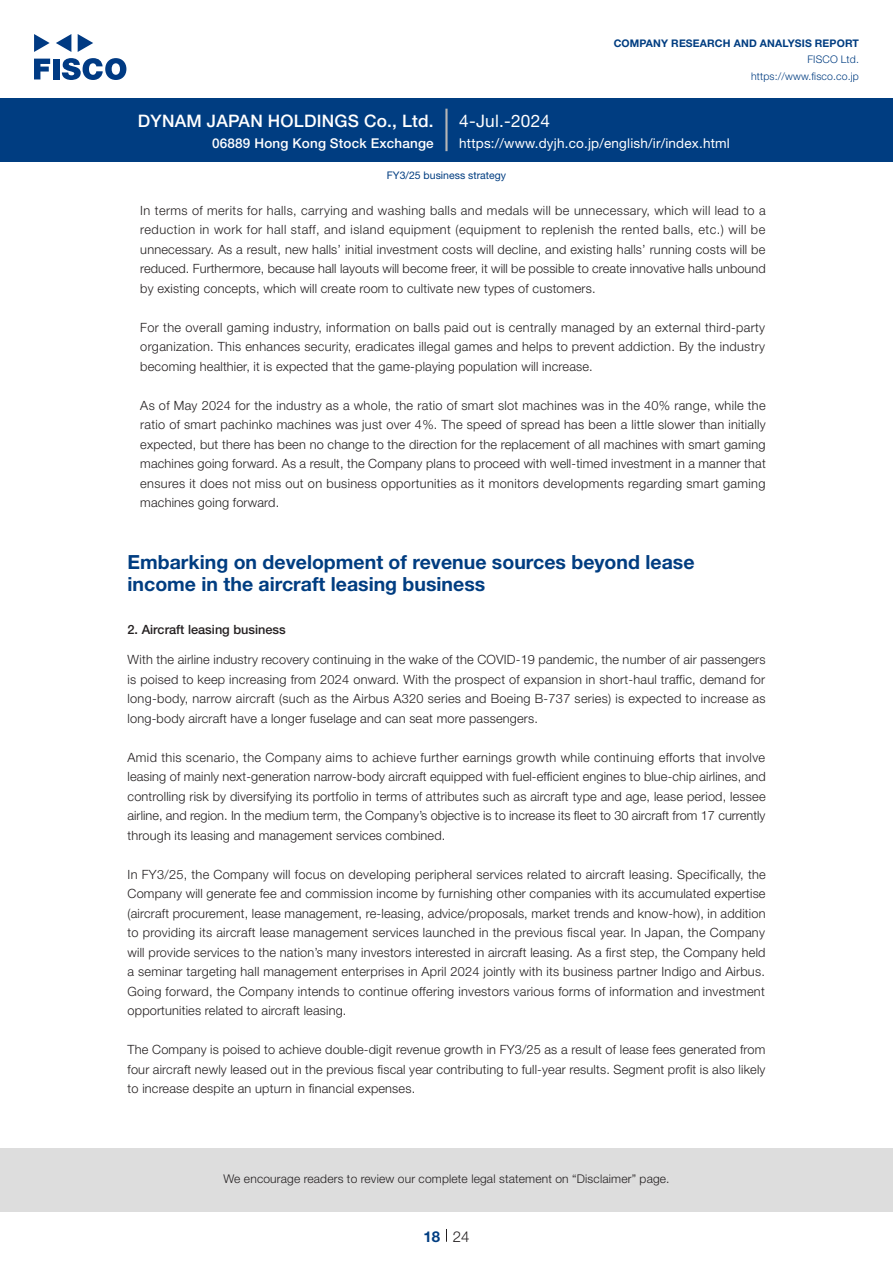
<style>
.page{position:relative;width:893px;height:1263px;background:#fff}
.page>*{position:absolute;margin:0;border:0;box-sizing:border-box;transform-origin:0 0}
.中タイトル_e{font:700 19.5px/22.5px "Helvetica Neue LT Std";color:#003d81}
.t1{font:500 17.25px "Helvetica Neue LT Std";letter-spacing:.015em;color:#fff}
.t2{font:17.25px "Helvetica Neue LT Std";letter-spacing:.015em;color:#fff}
.t3{font:300 15px "Helvetica Neue LT Std";color:#231f20}
.t4{font:700 15px "Helvetica Neue LT Std";color:#003d81}
.t5{font:13.5px "Helvetica Neue LT Std";letter-spacing:.015em;color:#fff}
.t6{font:500 13.5px "Helvetica Neue LT Std";letter-spacing:.015em;color:#fff}
.本文_e{font:300 12.75px/19.5px "Helvetica Neue LT Std";letter-spacing:.015em;color:#231f20;text-align:justify}
.本文3mm_e{font:300 12.75px/19.5px "Helvetica Neue LT Std";letter-spacing:.015em;color:#231f20;text-align:justify}
.小タイトル_e{font:500 12.75px "Helvetica Neue LT Std";color:#231f20}
.t7{font:300 12px "Helvetica Neue LT Std";letter-spacing:.015em;color:#231f20}
.t8{font:700 10.5px "Helvetica Neue LT Std";letter-spacing:.015em;color:#003d81}
.t9{font:300 10.5px/16.5px "Helvetica Neue LT Std";letter-spacing:.015em;color:#003d81;text-align:right}
.ヘッダー_e{font:10.5px "Helvetica Neue LT Std";color:#003d81}
</style>
<div class="page">
<div style="left:0;top:1148px;width:893px;height:64px;background:#ddd"></div>
<svg style="left:34px;top:59px;width:16px;height:20px"></svg>
<div style="left:53px;top:59px;width:6px;height:20px;background:#003a83"></div>
<svg style="left:62px;top:58px;width:64px;height:22px"></svg>
<svg style="left:34px;top:34px;width:16px;height:18px"></svg>
<svg style="left:78px;top:34px;width:15px;height:18px"></svg>
<svg style="left:56px;top:34px;width:15px;height:18px"></svg>
<div style="left:0;top:98px;width:893px;height:64px;background:#003d81"></div>
<hr style="left:445px;top:109px;width:3px;height:42px;background:#b5b5b6">
<svg style="left:446px;top:1229px;width:1px;height:13px"></svg>
<h2 class="t1" style="left:138px;top:110px;width:297px">DYNAM JAPAN HOLDINGS Co., Ltd.</h2>
<p class="t6" style="left:212px;top:135px;width:223px">06889 Hong Kong Stock Exchange</p>
<h2 class="t2" style="left:459px;top:110px;width:92px">4-Jul.-2024</h2>
<p class="t8" style="left:614px;top:37px;width:247px">COMPANY RESEARCH AND ANALYSIS REPORT</p>
<p class="t9" style="left:751px;top:51px;width:109px">FISCO Ltd. https://www.fisco.co j p.</p>
<p class="t5" style="left:459px;top:135px;width:272px">https://www.dyjh.co j p. /english /i r/ index.html</p>
<p class="ヘッダー_e" style="left:387px;top:169px;width:121px">FY3/25 business strategy</p>
<p class="本文3mm_e" style="left:140px;top:200px;width:627px">In terms of merits for halls, carrying and washing balls and medals will be unnecessary, which will lead to a reduction in work for hall staff, and island equipment (equipment to replenish the rented balls, etc ) . will be unnecessary. As a result, new halls’ initial investment costs will decline, and existing halls’ running costs will be reduced. Furthermore, because hall layouts will become freer it, will be possible to create innovative halls unbound by existing concepts, which will create room to cultivate new types of customers.</p>
<p class="本文3mm_e" style="left:140px;top:317px;width:626px">For the overall gaming industry, information on balls paid out is centrally managed by an external third-party organization. This enhances security, eradicates illegal games and helps to prevent addiction. By the industry becoming healthier isit, expected that the game-playing population will increase.</p>
<p class="本文3mm_e" style="left:140px;top:395px;width:627px">As of May 2024 for the industry as a whole, the ratio of smart slot machines was in the 40% range, while the ratio of smart pachinko machines was just over 4%. The speed of spread has been a little slower than initially expected, but there has been no change to the direction for the replacement of all machines with smart gaming machines going forward. As a result, the Company plans to proceed with well-timed investment in a manner that ensures it does not miss out on business opportunities as it monitors developments regarding smart gaming machines going forward.</p>
<p class="中タイトル_e" style="left:128px;top:550px;width:568px">Embarking on development of revenue sources beyond lease income in the aircraft leasing business</p>
<p class="小タイトル_e" style="left:128px;top:622px;width:160px">2. Aircraft leasing business</p>
<p class="本文_e" style="left:128px;top:650px;width:640px">With the airline industry recovery continuing in the wake of the COVID-19 pandemic, the number of air passengers is poised to keep increasing from 2024 onward. With the prospect of expansion in short-haul traffic, demand for long-body, narrow aircraft (such as the Airbus A320 series and Boeing B-737 series) is expected to increase as long-body aircraft have a longer fuselage and can seat more passengers.</p>
<p class="本文_e" style="left:128px;top:747px;width:640px">Amid this scenario, the Company aims to achieve further earnings growth while continuing efforts that involve leasing of mainly next-generation narrow-body aircraft equipped with fuel-efficient engines to blue-chip airlines, and controlling risk by diversifying its portfolio in terms of attributes such as aircraft type and age, lease period, lessee airline, and region In. the medium term, the Company s’ objective is to increase its fleet to 30 aircraft from 17 currently through its leasing and management services combined.</p>
<p class="本文_e" style="left:128px;top:864px;width:640px">In FY3/25, the Company will focus on developing peripheral services related to aircraft leasing. Specifically, the Company will generate fee and commission income by furnishing other companies with its accumulated expertise (aircraft procurement, lease management re, -leasing, advice/proposals, market trends and know-how i n,) addition to providing its aircraft lease management services launched in the previous fiscal year In. Japan, the Company will provide services to the nation s’ many investors interested in aircraft leasing. As a first step, the Company held a seminar targeting hall management enterprises in April 2024 jointly with its business partner Indigo and Airbus.<br>Going forward, the Company intends to continue offering investors various forms of information and investment opportunities related to aircraft leasing.</p>
<p class="本文_e" style="left:128px;top:1040px;width:639px">The Company is poised to achieve double-digit revenue growth in FY3/25 as a result of lease fees generated from four aircraft newly leased out in the previous fiscal year contributing to full-year results. Segment profit is also likely to increase despite an upturn in financial expenses.</p>
<p class="t7" style="left:223px;top:1171px;width:448px">We encourage readers to review our complete legal statement on “Disclaimer” page.</p>
<p class="t4" style="left:423px;top:1227px;width:18px">18</p>
<p class="t3" style="left:453px;top:1227px;width:18px">24</p>
</div>
